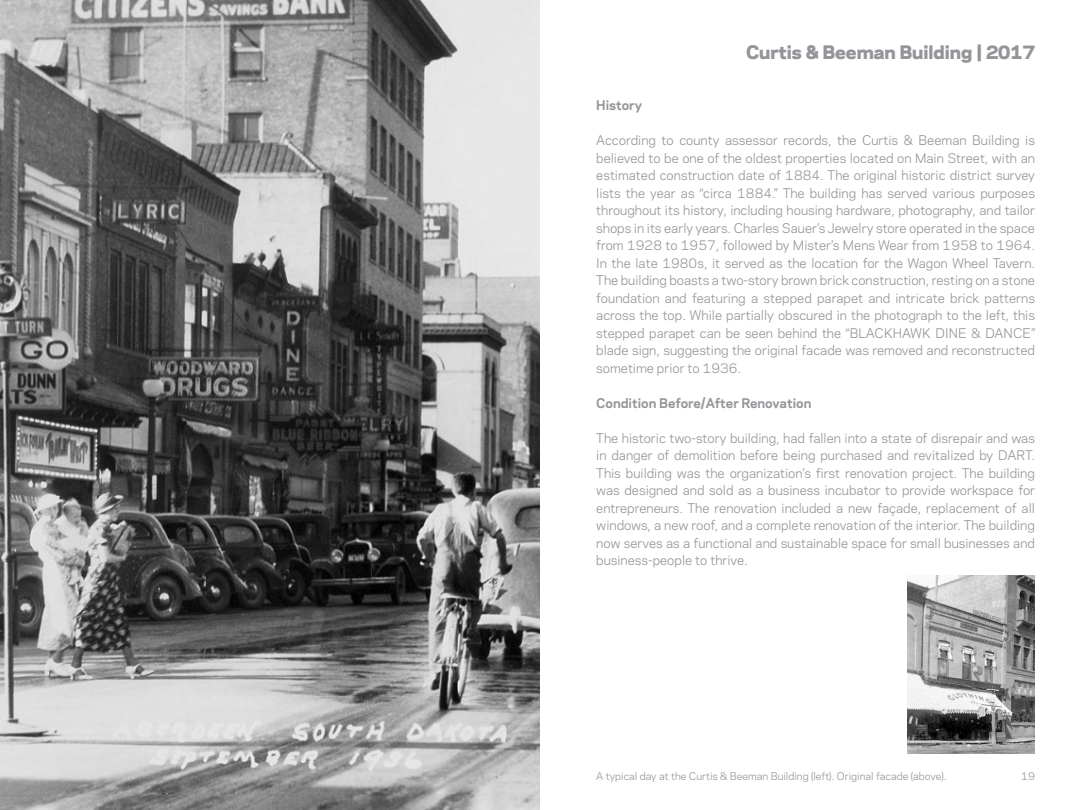
<style>
.page{position:relative;width:1080px;height:810px;background:#fff}
.page>*{position:absolute;margin:0;border:0;box-sizing:border-box;transform-origin:0 0}
.t1{font:800 17.5px "Galaxie Polaris";color:#939598}
.t2{font:12.5px/17.5px "Galaxie Polaris";color:#939598;text-align:justify}
.t3{font:700 12.5px "Galaxie Polaris";color:#939598}
.t4{font:10px "Galaxie Polaris";color:#939598}
</style>
<div class="page">
<img style="left:0;top:0;width:540px;height:810px">
<img style="left:907px;top:576px;width:128px;height:178px">
<p class="t1" style="left:746px;top:39px;width:290px">Curtis &amp; Beeman Building | 2017</p>
<p class="t3" style="left:596px;top:96px;width:47px">History</p>
<p class="t2" style="left:596px;top:131px;width:440px">According to county assessor records, the Curtis &amp; Beeman Building is believed to be one of the oldest properties located on Main Street, with an estimated construction date of 1884. The original historic district survey lists the year as “circa 1884.” The building has served various purposes throughout its history, including housing hardware, photography, and tailor shops in its early years. Charles Sauer’s Jewelry store operated in the space from 1928 to 1957, followed by Mister’s Mens Wear from 1958 to 1964.<br>In the late 1980s, it served as the location for the Wagon Wheel Tavern.<br>The building boasts a two-story brown brick construction, resting on a stone foundation and featuring a stepped parapet and intricate brick patterns across the top. While partially obscured in the photograph to the left, this stepped parapet can be seen behind the “BLACKHAWK DINE &amp; DANCE” blade sign, suggesting the original facade was removed and reconstructed sometime prior to 1936.</p>
<p class="t3" style="left:596px;top:394px;width:217px">Condition Before/After Renovation</p>
<p class="t2" style="left:596px;top:429px;width:440px">The historic two-story building, had fallen into a state of disrepair and was in danger of demolition before being purchased and revitalized by DART.<br>This building was the organization’s first renovation project. The building was designed and sold as a business incubator to provide workspace for entrepreneurs. The renovation included a new façade, replacement of all windows, a new roof, and a complete renovation of the interior. The building now serves as a functional and sustainable space for small businesses and business-people to thrive.</p>
<p class="t4" style="left:596px;top:769px;width:352px">A typical day at the Curtis &amp; Beeman Building (left). Original facade (above).</p>
<p class="t4" style="left:1021px;top:769px;width:15px">19</p>
</div>
